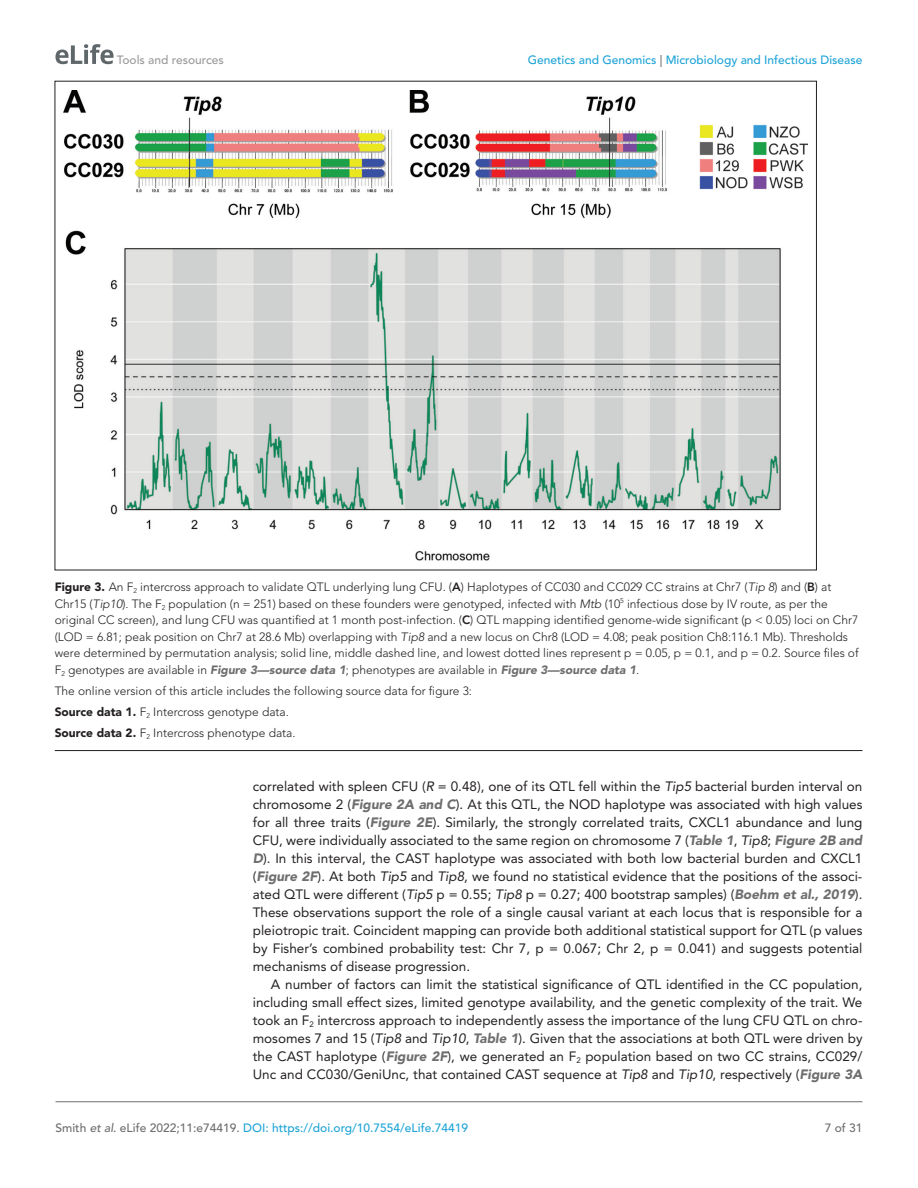
<style>
.page{position:relative;width:918px;height:1188px;background:#fff}
.page>*{position:absolute;margin:0;border:0;box-sizing:border-box;transform-origin:0 0}
.t1{font:13.5px/18px "Avenir LT Std";color:#231f20;text-align:justify}
.t2{font:300 12px/16.5px "Avenir LT Std";color:#231f20}
.t3{font:500 12px "Avenir LT Std";color:#1ea4d7}
.t4{font:500 12px "Avenir LT Std";color:#9a9a9a}
.t5{font:500 12px "Avenir LT Std";color:#6e6e70}
.s1{color:#6e6e70}
.s2{font-weight:900}
.s3{font-weight:800}
.s4{font-style:italic}
.s5{font-weight:900;font-style:italic;color:#6e6e70}
.s6{font-style:italic;color:#6e6e70}
</style>
<div class="page">
<svg style="left:55px;top:44px;width:59px;height:20px"></svg>
<hr style="left:56px;top:1101px;width:806px;height:1px;background:#6e6e70">
<hr style="left:55px;top:750px;width:807px;height:1px;background:#231f20">
<img style="left:64px;top:90px;width:743px;height:471px">
<p class="t4" style="left:117px;top:53px;width:108px">Tools and resources</p>
<p class="t3" style="left:528px;top:53px;width:336px">Genetics and Genomics <span class="s1">|</span> Microbiology and Infectious Disease</p>
<p class="t2" style="left:55px;top:579px;width:805px"><span class="s2">Figure 3.</span> An F<sub>2</sub> intercross approach to validate QTL underlying lung CFU. (<span class="s3">A</span>) Haplotypes of CC030 and CC029 CC strains at Chr7 (<span class="s4">Tip 8</span>) and (<span class="s3">B</span>) at Chr15 (<span class="s4">Tip10</span>). The F<sub>2</sub> population (n = 251) based on these founders were genotyped, infected with <span class="s4">Mtb</span> (10<sup>5</sup> infectious dose by IV route, as per the original CC screen), and lung CFU was quantified at 1 month post-infection. (<span class="s3">C</span>) QTL mapping identified genome-wide significant (p &lt; 0.05) loci on Chr7 (LOD = 6.81; peak position on Chr7 at 28.6 Mb) overlapping with <span class="s4">Tip8</span> and a new locus on Chr8 (LOD = 4.08; peak position Ch8:116.1 Mb). Thresholds were determined by permutation analysis; solid line, middle dashed line, and lowest dotted lines represent p = 0.05, p = 0.1, and p = 0.2. Source files of F<sub>2</sub> genotypes are available in <span class="s5">Figure 3—source data 1</span>; phenotypes are available in <span class="s5">Figure 3—source data 1</span>.</p>
<p class="t2" style="left:55px;top:680px;width:419px;line-height:21px">The online version of this article includes the following source data for figure 3:<br><span class="s2">Source data 1.</span> F<sub>2</sub> Intercross genotype data.<br><span class="s2">Source data 2.</span> F<sub>2</sub> Intercross phenotype data.</p>
<p class="t1" style="left:253px;top:778px;width:611px">correlated with spleen CFU (<span class="s4">R</span> = 0.48), one of its QTL fell within the <span class="s4">Tip5</span> bacterial burden interval on chromosome 2 (<span class="s5">Figure 2A and C</span>). At this QTL, the NOD haplotype was associated with high values for all three traits (<span class="s5">Figure 2E</span>). Similarly, the strongly correlated traits, CXCL1 abundance and lung CFU, were individually associated to the same region on chromosome 7 (<span class="s5">Table 1</span>, <span class="s4">Tip8</span>; <span class="s5">Figure 2B and D</span>). In this interval, the CAST haplotype was associated with both low bacterial burden and CXCL1 (<span class="s5">Figure 2F</span>). At both <span class="s4">Tip5</span> and <span class="s4">Tip8</span>, we found no statistical evidence that the positions of the associ&shy;ated QTL were different (<span class="s4">Tip5</span> p = 0.55; <span class="s4">Tip8</span> p = 0.27; 400 bootstrap samples) (<span class="s5">Boehm et al., 2019</span>).<br>These observations support the role of a single causal variant at each locus that is responsible for a pleiotropic trait. Coincident mapping can provide both additional statistical support for QTL (p values by Fisher’s combined probability test: Chr 7, p = 0.067; Chr 2, p = 0.041) and suggests potential mechanisms of disease progression.</p>
<p class="t1" style="left:253px;top:976px;width:611px;text-indent:18px">A number of factors can limit the statistical significance of QTL identified in the CC population, including small effect sizes, limited genotype availability, and the genetic complexity of the trait. We took an F<sub>2</sub> intercross approach to independently assess the importance of the lung CFU QTL on chro&shy;mosomes 7 and 15 (<span class="s4">Tip8</span> and <span class="s4">Tip10</span>, <span class="s5">Table 1</span>). Given that the associations at both QTL were driven by the CAST haplotype (<span class="s5">Figure 2F</span>), we generated an F<sub>2</sub> population based on two CC strains, CC029/ Unc and CC030/GeniUnc, that contained CAST sequence at <span class="s4">Tip8</span> and <span class="s4">Tip10</span>, respectively (<span class="s5">Figure 3A</span></p>
<p class="t3" style="left:56px;top:1121px;width:414px"><span class="s1">Smith</span> <span class="s6">et al</span><span class="s1">. eLife 2022;11:e74419.</span> DOI: https://doi.org/10.7554/eLife.74419</p>
<p class="t5" style="left:825px;top:1121px;width:39px">7 of 31</p>
</div>
